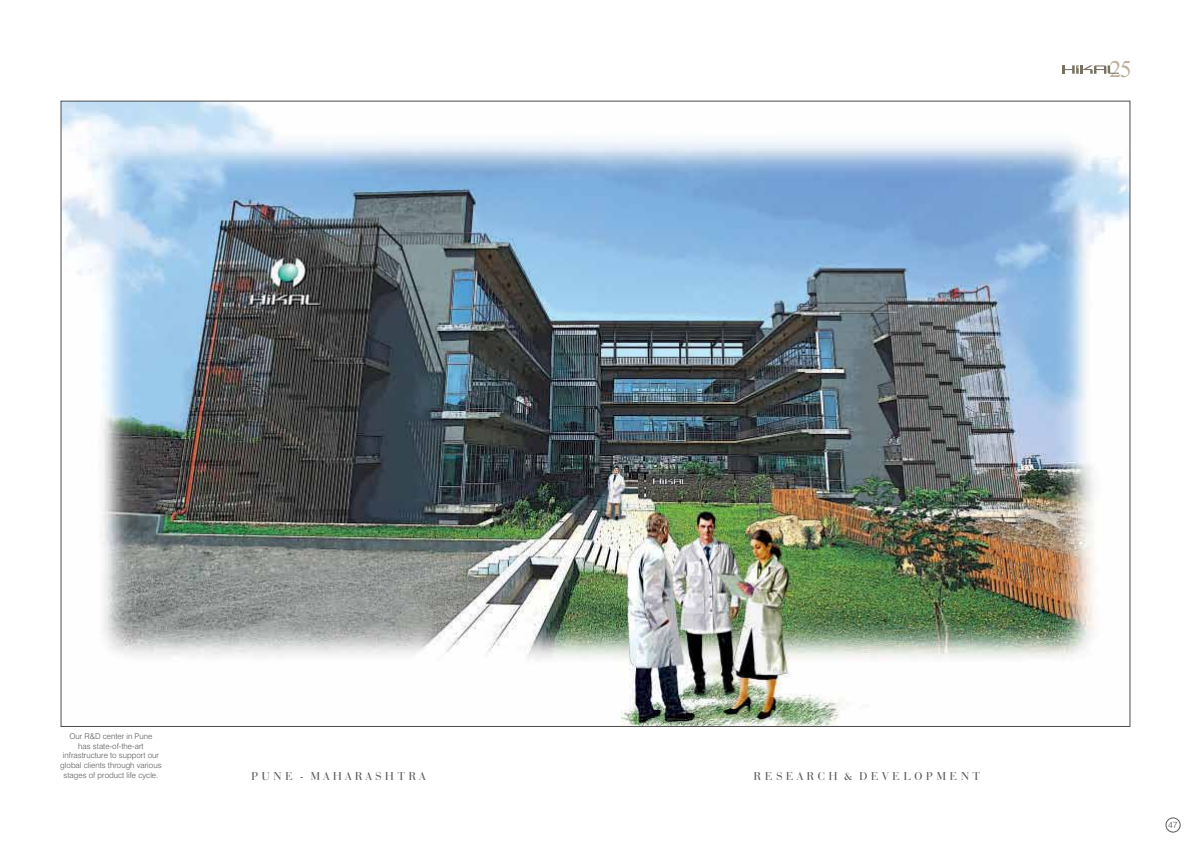
<style>
.page{position:relative;width:1191px;height:842px;background:#fff}
.page>*{position:absolute;margin:0;border:0;box-sizing:border-box;transform-origin:0 0}
.t1{font:24px "Times New Roman";color:#bbb099}
.t2{font:12px "Bauer Bodoni BT";letter-spacing:.32em;color:#58595b}
.t3{font:300 9px "Swiss 721 BT";color:#58595b}
.t4{font:300 8px/9.6px "Swiss 721 BT";color:#58595b;text-align:center}
</style>
<div class="page">
<img style="left:61px;top:101px;width:534px;height:626px">
<img style="left:595px;top:101px;width:535px;height:626px">
<div style="left:1165px;top:818px;width:15px;height:14px;border:1px solid #58595b;border-radius:50%"></div>
<svg style="left:1062px;top:65px;width:57px;height:9px"></svg>
<h1 class="t1" style="left:1109px;top:53px;width:24px">25</h1>
<p class="t4" style="left:60px;top:731px;width:103px">Our R&amp;D center in Pune<br>has state-of-the-art infrastructure to support our global clients through various stages of product life cycle.</p>
<h2 class="t2" style="left:251px;top:769px;width:175px">PUNE - MAHARASHTRA</h2>
<h2 class="t2" style="left:754px;top:769px;width:228px">RESEARCH &amp; DEVELOPMENT</h2>
<p class="t3" style="left:1168px;top:819px;width:11px">47</p>
</div>
